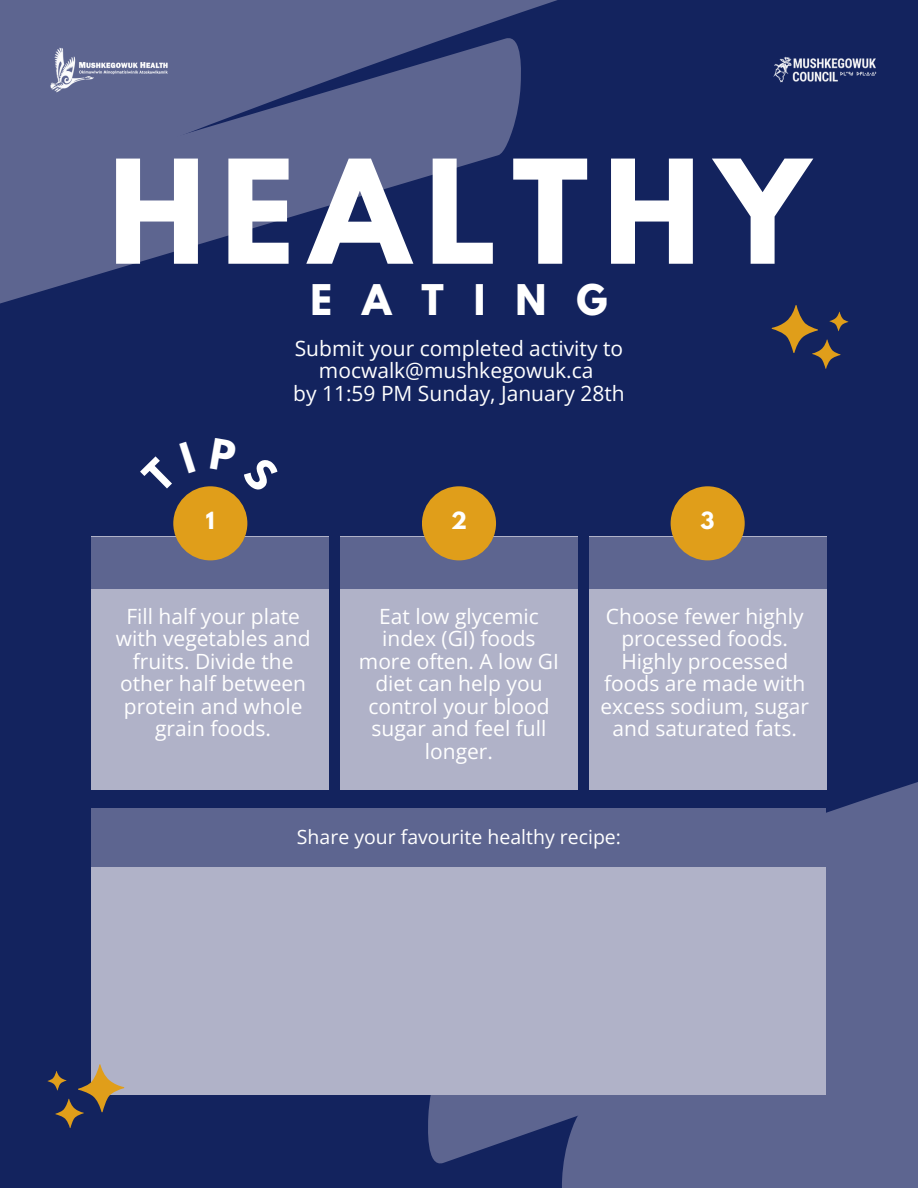
<style>
.page{position:relative;width:918px;height:1188px;background:#13235e}
.page>*{position:absolute;margin:0;border:0;box-sizing:border-box;transform-origin:0 0}
.t1{font:700 127.5px "League Spartan";letter-spacing:.12em;color:#fff}
.t2{font:700 37.5px "League Spartan";letter-spacing:.8em;color:#fff}
.t3{font:21px/22.5px "Open Sans";color:#fff;text-align:center}
.t4{font:700 21px "League Spartan";color:#fff}
.t5{font:19.5px "Open Sans";color:#fff}
</style>
<div class="page">
<svg style="left:0;top:231px;width:243px;height:64px;fill:#5d6590"></svg>
<svg style="left:0;top:0;width:557px;height:231px;fill:#5d6590"></svg>
<div style="left:0;top:0;width:501px;height:137px;background:#5d6590"></div>
<div style="left:562px;top:1169px;width:356px;height:19px;background:#5d6590"></div>
<svg style="left:378px;top:808px;width:540px;height:361px;fill:#5d6590"></svg>
<svg style="left:389px;top:690px;width:529px;height:385px;fill:#5d6590"></svg>
<svg style="left:772px;top:305px;width:76px;height:64px"></svg>
<img style="left:43px;top:45px;width:131px;height:51px">
<img style="left:773px;top:56px;width:104px;height:27px">
<div style="left:92px;top:809px;width:734px;height:286px;background:#b0b2c8"></div>
<div style="left:92px;top:537px;width:237px;height:253px;background:#b0b2c8"></div>
<div style="left:92px;top:537px;width:237px;height:52px;background:#5d6590"></div>
<div style="left:92px;top:809px;width:734px;height:58px;background:#5d6590"></div>
<div style="left:173px;top:486px;width:74px;height:74px;background:#e09e1a;border-radius:50%"></div>
<div style="left:340px;top:537px;width:238px;height:253px;background:#b0b2c8"></div>
<div style="left:340px;top:537px;width:238px;height:52px;background:#5d6590"></div>
<div style="left:589px;top:537px;width:237px;height:253px;background:#b0b2c8"></div>
<div style="left:589px;top:537px;width:237px;height:52px;background:#5d6590"></div>
<div style="left:422px;top:486px;width:74px;height:74px;background:#e09e1a;border-radius:50%"></div>
<div style="left:671px;top:486px;width:74px;height:74px;background:#e09e1a;border-radius:50%"></div>
<svg style="left:48px;top:1064px;width:76px;height:64px"></svg>
<svg style="left:210px;top:486px;width:21px;height:7px"></svg>
<p class="t1" style="left:108px;top:149px;width:703px">HEALTHY</p>
<p class="t2" style="left:311px;top:281px;width:298px">EATING</p>
<p class="t4" style="left:206px;top:510px;width:10px">1</p>
<p class="t3" style="left:295px;top:336px;width:330px">Submit your completed activity to</p>
<p class="t3" style="left:319px;top:359px;width:276px">mocwalk@mushkegowuk.ca</p>
<p class="t3" style="left:293px;top:381px;width:333px">by 11:59 PM Sunday, January 28th</p>
<p class="t4" style="left:451px;top:510px;width:17px">2</p>
<p class="t4" style="left:701px;top:510px;width:15px">3</p>
<p class="t3" style="left:116px;top:604px;width:196px">Fill half your plate with vegetables and fruits. Divide the other half between protein and whole grain foods.</p>
<p class="t3" style="left:359px;top:604px;width:202px">Eat low glycemic index (GI) foods more often. A low GI diet can help you control your blood sugar and feel full longer.</p>
<p class="t3" style="left:601px;top:604px;width:210px">Choose fewer highly processed foods.<br>Highly processed foods are made with excess sodium, sugar and saturated fats.</p>
<p class="t5" style="left:297px;top:823px;width:326px">Share your favourite healthy recipe:</p>
</div>
